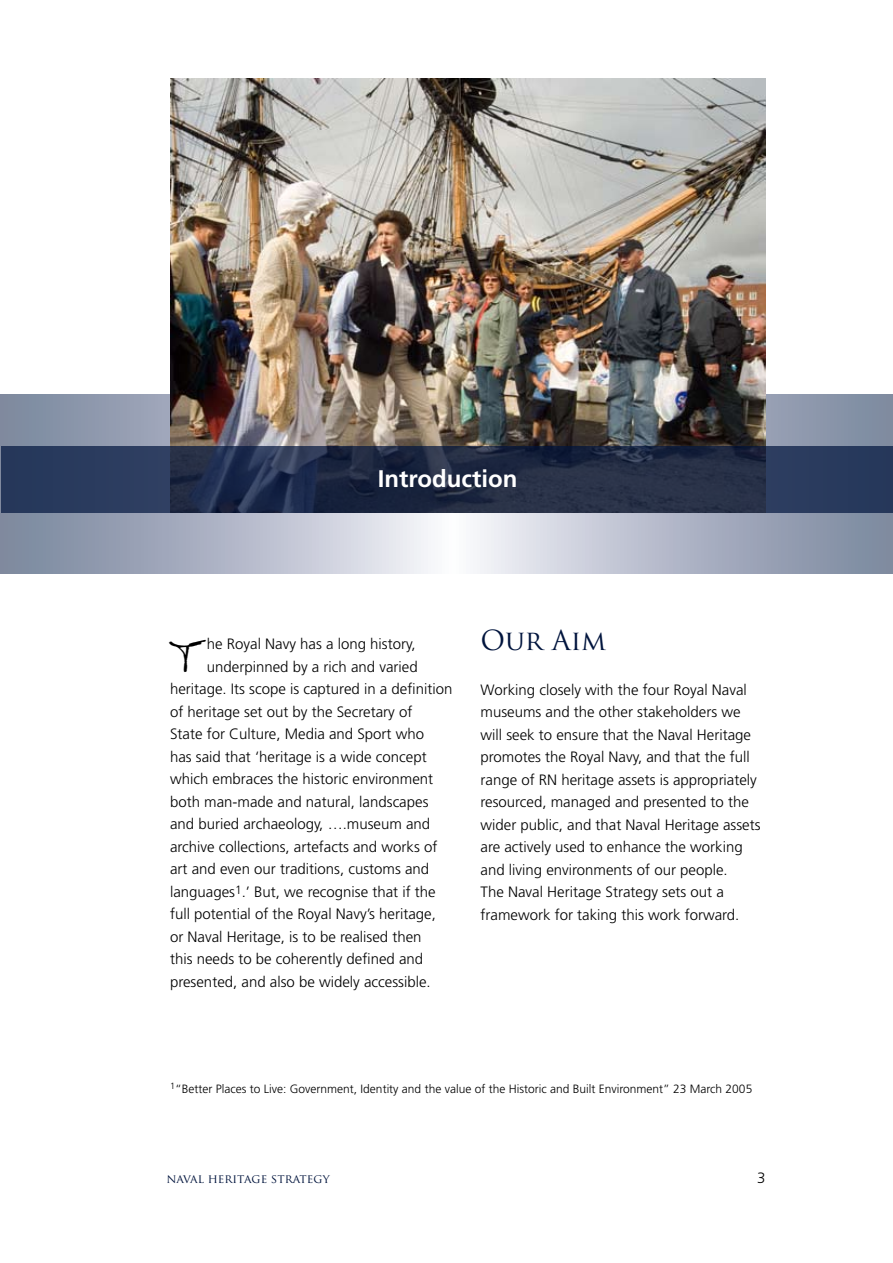
<style>
.page{position:relative;width:893px;height:1263px;background:#fff}
.page>*{position:absolute;margin:0;border:0;box-sizing:border-box;transform-origin:0 0}
.t1{font:48.6px "Bergell Plain";color:#000}
.t2{font:27px "Trajan Pro";color:#00143d}
.t3{font:700 24px "Frutiger";color:#fff}
.t4{font:300 15px/22.5px "Frutiger";color:#000}
.t5{font:300 12px "Frutiger";color:#000}
.t6{font:12px "Trajan Pro";color:#00143d}
</style>
<div class="page">
<svg style="left:1px;top:394px;width:891px;height:179px;background:#abb2c3"></svg>
<img style="left:170px;top:79px;width:595px;height:367px">
<svg style="left:1px;top:446px;width:891px;height:67px;background:#24304d"></svg>
<h3 class="t3" style="left:378px;top:465px;width:141px">Introduction</h3>
<h1 class="t1" style="left:170px;top:626px;width:34px">T</h1>
<p class="t4" style="left:207px;top:633px;width:210px">he Royal Navy has a long history,</p>
<p class="t4" style="left:207px;top:655px;width:212px">underpinned by a rich and varied</p>
<p class="t4" style="left:170px;top:678px;width:284px">heritage. Its scope is captured in a definition</p>
<p class="t4" style="left:170px;top:700px;width:244px">of heritage set out by the Secretary of</p>
<p class="t4" style="left:170px;top:723px;width:255px">State for Culture, Media and Sport who</p>
<p class="t4" style="left:170px;top:745px;width:258px">has said that ‘heritage is a wide concept</p>
<p class="t4" style="left:170px;top:768px;width:265px">which embraces the historic environment</p>
<p class="t4" style="left:170px;top:790px;width:260px">both man-made and natural, landscapes</p>
<p class="t4" style="left:170px;top:813px;width:262px">and buried archaeology, ….museum and</p>
<p class="t4" style="left:170px;top:835px;width:269px">archive collections, artefacts and works of</p>
<p class="t4" style="left:170px;top:858px;width:261px">art and even our traditions, customs and</p>
<p class="t4" style="left:170px;top:880px;width:267px">languages<sup>1</sup> .’ But, we recognise that if the</p>
<p class="t4" style="left:170px;top:903px;width:267px">full potential of the Royal Navy’s heritage,</p>
<p class="t4" style="left:170px;top:925px;width:253px">or Naval Heritage, is to be realised then</p>
<p class="t4" style="left:170px;top:948px;width:255px">this needs to be coherently defined and</p>
<p class="t4" style="left:170px;top:970px;width:262px">presented, and also be widely accessible.</p>
<h2 class="t2" style="left:480px;top:623px;width:127px">Our Aim</h2>
<p class="t4" style="left:480px;top:678px;width:282px">Working closely with the four Royal Naval museums and the other stakeholders we will seek to ensure that the Naval Heritage promotes the Royal Navy, and that the full range of RN heritage assets is appropriately resourced, managed and presented to the wider public, and that Naval Heritage assets are actively used to enhance the working and living environments of our people.<br>The Naval Heritage Strategy sets out a framework for taking this work forward.</p>
<p class="t5" style="left:170px;top:1082px;width:584px"><sup>1</sup> “Better Places to Live: Government, Identity and the value of the Historic and Built Environment” 23 March 2005</p>
<p class="t6" style="left:167px;top:1171px;width:165px">naval heritage strategy</p>
</div>
